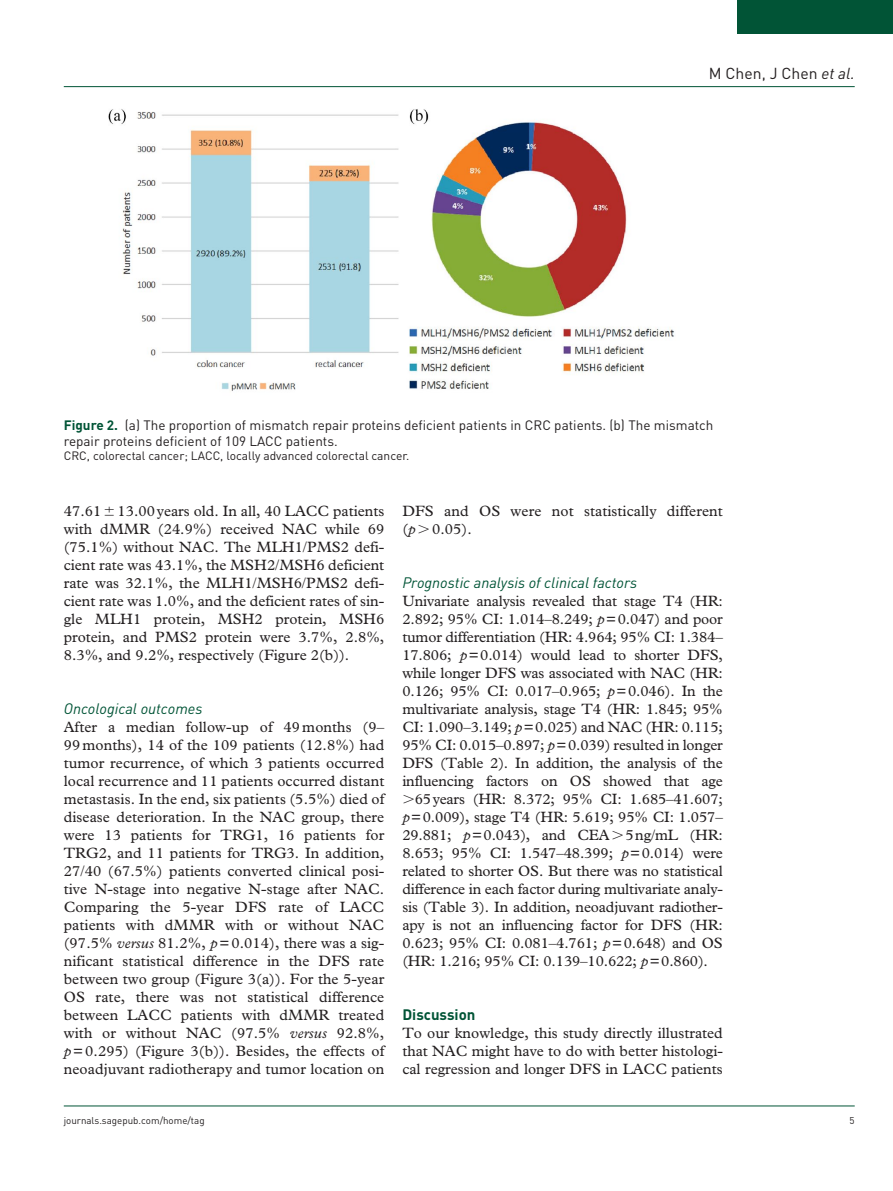
<style>
.page{position:relative;width:893px;height:1191px;background:#fff}
.page>*{position:absolute;margin:0;border:0;box-sizing:border-box;transform-origin:0 0}
.t1{font:15.75px "DIN";color:#231f20}
.t2{font:15px/18px "Plantin Std";letter-spacing:-.01em;color:#231f20;text-align:justify}
.t3{font:italic 15px "DIN";color:#015436}
.t4{font:700 15px "DIN";color:#015436}
.t5{font:13.5px/15.8px "DIN";color:#231f20}
.t6{font:12px "DIN";color:#231f20}
.t7{font:9.75px "DIN";color:#231f20}
.s1{font-style:italic}
.s2{font-weight:700;color:#015436}
</style>
<div class="page">
<hr style="left:64px;top:86px;width:791px;height:1px;background:#015436">
<hr style="left:64px;top:1105px;width:791px;height:1px;background:#015436">
<div style="left:738px;top:0;width:155px;height:34px;background:#015436"></div>
<img style="left:108px;top:109px;width:567px;height:282px">
<p class="t1" style="left:709px;top:63px;width:147px">M Chen, J Chen <span class="s1">et al.</span></p>
<p class="t5" style="left:64px;top:417px;width:651px"><span class="s2">Figure 2.</span> (a) The proportion of mismatch repair proteins deficient patients in CRC patients. (b) The mismatch repair proteins deficient of 109 LACC patients.</p>
<p class="t6" style="left:64px;top:448px;width:347px">CRC, colorectal cancer; LACC, locally advanced colorectal cancer.</p>
<p class="t2" style="left:64px;top:502px;width:322px">47.61 13.00years old. In all, 40 LACC patients with dMMR (24.9%) received NAC while 69 (75.1%) without NAC. The MLH1/PMS2 defi&shy;cient rate was 43.1%, the MSH2/MSH6 deficient rate was 32.1%, the MLH1/MSH6/PMS2 defi&shy;cient rate was 1.0%, and the deficient rates of sin&shy;gle MLH1 protein, MSH2 protein, MSH6 protein, and PMS2 protein were 3.7%, 2.8%, 8.3%, and 9.2%, respectively (Figure 2(b)).</p>
<p class="t3" style="left:64px;top:699px;width:140px">Oncological outcomes</p>
<p class="t2" style="left:64px;top:718px;width:322px">After a median follow-up of 49months (9– 99months), 14 of the 109 patients (12.8%) had tumor recurrence, of which 3 patients occurred local recurrence and 11 patients occurred distant metastasis. In the end, six patients (5.5%) died of disease deterioration. In the NAC group, there were 13 patients for TRG1, 16 patients for TRG2, and 11 patients for TRG3. In addition, 27/40 (67.5%) patients converted clinical posi&shy;tive N-stage into negative N-stage after NAC.<br>Comparing the 5-year DFS rate of LACC patients with dMMR with or without NAC (97.5% <span class="s1">versus</span> 81.2%, <span class="s1">p</span>=0.014), there was a sig&shy;nificant statistical difference in the DFS rate between two group (Figure 3(a)). For the 5-year OS rate, there was not statistical difference between LACC patients with dMMR treated with or without NAC (97.5% <span class="s1">versus</span> 92.8%, <span class="s1">p</span>=0.295) (Figure 3(b)). Besides, the effects of neoadjuvant radiotherapy and tumor location on</p>
<p class="t2" style="left:402px;top:502px;width:322px">DFS and OS were not statistically different (<span class="s1">p</span> 0.05).</p>
<p class="t3" style="left:402px;top:573px;width:236px">Prognostic analysis of clinical factors</p>
<p class="t2" style="left:402px;top:592px;width:322px">Univariate analysis revealed that stage T4 (HR:</p>
<p class="t2" style="left:402px;top:610px;width:322px">2.892; 95% CI: 1.014–8.249; <span class="s1">p</span>=0.047) and poor</p>
<p class="t2" style="left:402px;top:628px;width:322px">tumor differentiation (HR: 4.964; 95% CI: 1.384–</p>
<p class="t2" style="left:402px;top:646px;width:322px">17.806; <span class="s1">p</span>=0.014) would lead to shorter DFS,</p>
<p class="t2" style="left:402px;top:664px;width:322px">while longer DFS was associated with NAC (HR:</p>
<p class="t2" style="left:402px;top:682px;width:322px">0.126; 95% CI: 0.017–0.965; <span class="s1">p</span>=0.046). In the</p>
<p class="t2" style="left:402px;top:700px;width:322px">multivariate analysis, stage T4 (HR: 1.845; 95%</p>
<p class="t2" style="left:402px;top:718px;width:322px">CI: 1.090–3.149; <span class="s1">p</span>=0.025) and NAC (HR: 0.115;</p>
<p class="t2" style="left:402px;top:736px;width:322px">95% CI: 0.015–0.897; <span class="s1">p</span>=0.039) resulted in longer</p>
<p class="t2" style="left:402px;top:754px;width:322px">DFS (Table 2). In addition, the analysis of the</p>
<p class="t2" style="left:402px;top:772px;width:322px">influencing factors on OS showed that age</p>
<p class="t2" style="left:415px;top:790px;width:310px">65years (HR: 8.372; 95% CI: 1.685–41.607;</p>
<p class="t2" style="left:402px;top:808px;width:322px"><span class="s1">p</span>=0.009), stage T4 (HR: 5.619; 95% CI: 1.057–</p>
<p class="t2" style="left:402px;top:826px;width:322px">29.881; <span class="s1">p</span>=0.043), and CEA 5ng/mL (HR:</p>
<p class="t2" style="left:402px;top:844px;width:322px">8.653; 95% CI: 1.547–48.399; <span class="s1">p</span>=0.014) were</p>
<p class="t2" style="left:402px;top:862px;width:322px">related to shorter OS. But there was no statistical</p>
<p class="t2" style="left:402px;top:880px;width:322px">difference in each factor during multivariate analy-</p>
<p class="t2" style="left:402px;top:898px;width:322px">sis (Table 3). In addition, neoadjuvant radiother-</p>
<p class="t2" style="left:402px;top:916px;width:322px">apy is not an influencing factor for DFS (HR:</p>
<p class="t2" style="left:402px;top:934px;width:322px">0.623; 95% CI: 0.081–4.761; <span class="s1">p</span>=0.648) and OS</p>
<p class="t2" style="left:402px;top:952px;width:307px">(HR: 1.216; 95% CI: 0.139–10.622; <span class="s1">p</span>=0.860).</p>
<p class="t4" style="left:402px;top:1005px;width:75px">Discussion</p>
<p class="t2" style="left:402px;top:1024px;width:322px">To our knowledge, this study directly illustrated that NAC might have to do with better histologi&shy;cal regression and longer DFS in LACC patients</p>
<p class="t7" style="left:64px;top:1114px;width:142px">journals.sagepub.com/home/tag</p>
<p class="t7" style="left:850px;top:1114px;width:7px">5</p>
</div>
